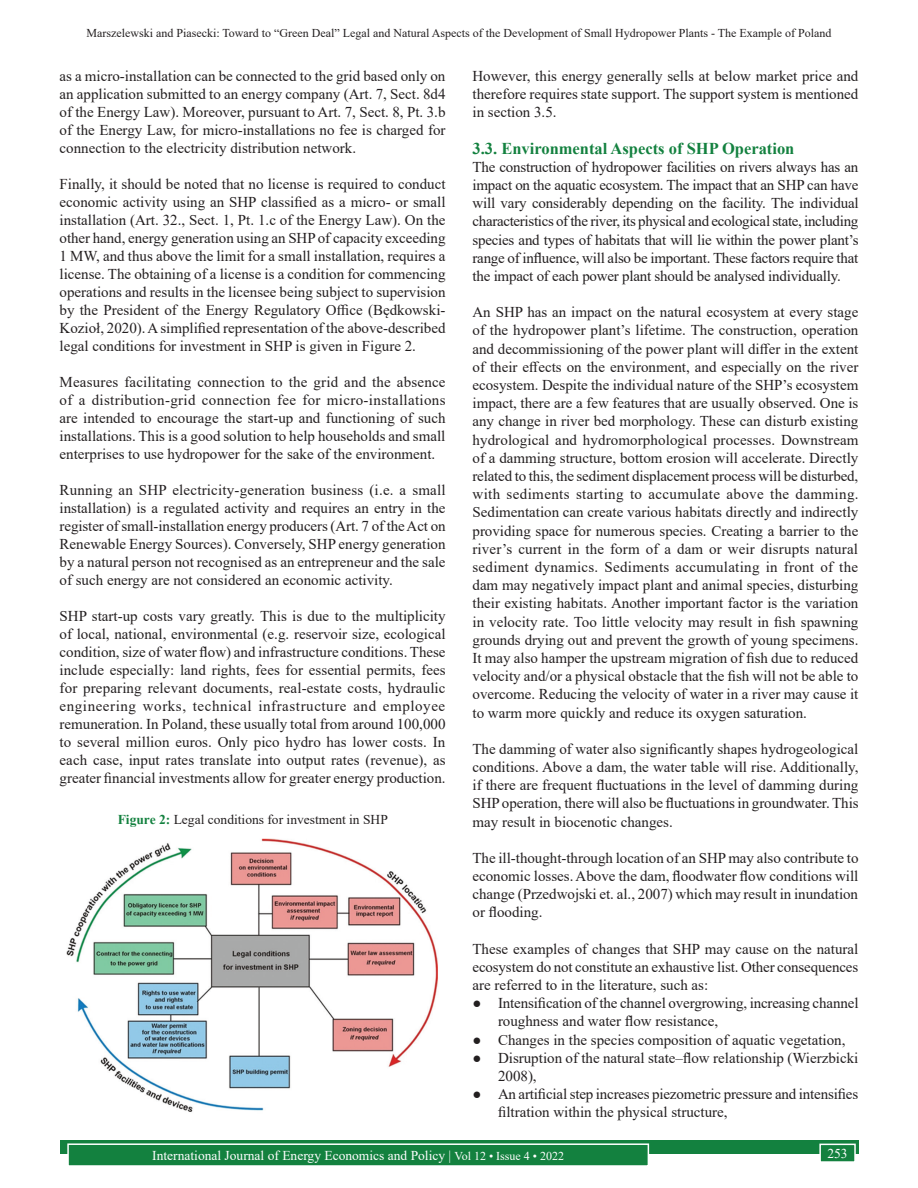
<style>
.page{position:relative;width:918px;height:1188px;background:#fff}
.page>*{position:absolute;margin:0;border:0;box-sizing:border-box;transform-origin:0 0}
.t1{font:700 16.5px "Times New Roman";color:#13813f}
.TX{font:15px/18.1px "Times New Roman";color:#231f20;text-align:justify}
.L{font:15px/18.1px "Times New Roman";color:#231f20}
.TX_No_AfterSpace{font:15px/18.1px "Times New Roman";color:#231f20;text-align:justify}
.t2{font:13.5px "Times New Roman";color:#fff}
.FGC{font:13.5px "Times New Roman";color:#231f20}
.t3{font:12px "Times New Roman";color:#231f20}
.s1{font-weight:700;color:#13813f}
.s2{font-family:"Arial"}
.s3{font-size:12px}
</style>
<div class="page">
<div style="left:60px;top:1140px;width:798px;height:13px;background:#13813f"></div>
<div style="left:68px;top:1144px;width:580px;height:22px;background:#13813f"></div>
<div style="left:67px;top:1143px;width:582px;height:24px;border:2px solid #fff"></div>
<div style="left:820px;top:1144px;width:35px;height:18px;background:#13813f"></div>
<div style="left:819px;top:1144px;width:37px;height:19px;border:2px solid #fff"></div>
<img style="left:66px;top:838px;width:372px;height:274px">
<p class="t3" style="left:86px;top:25px;width:747px">Marszelewski and Piasecki: Toward to “Green Deal” Legal and Natural Aspects of the Development of Small Hydropower Plants - The Example of Poland</p>
<p class="TX" style="left:60px;top:66px;width:387px">as a micro-installation can be connected to the grid based only on an application submitted to an energy company (Art. 7, Sect. 8d4 of the Energy Law). Moreover, pursuant to Art. 7, Sect. 8, Pt. 3.b of the Energy Law, for micro-installations no fee is charged for connection to the electricity distribution network.</p>
<p class="TX" style="left:60px;top:174px;width:388px">Finally, it should be noted that no license is required to conduct economic activity using an SHP classified as a micro- or small installation (Art. 32., Sect. 1, Pt. 1.c of the Energy Law). On the other hand, energy generation using an SHP of capacity exceeding 1 MW, and thus above the limit for a small installation, requires a license. The obtaining of a license is a condition for commencing operations and results in the licensee being subject to supervision by the President of the Energy Regulatory Office (Będkowski-Kozioł, 2020). Asimplified representation of the above-described legal conditions for investment in SHP is given in Figure 2.</p>
<p class="TX" style="left:60px;top:372px;width:388px">Measures facilitating connection to the grid and the absence of a distribution-grid connection fee for micro-installations are intended to encourage the start-up and functioning of such installations. This is a good solution to help households and small enterprises to use hydropower for the sake of the environment.</p>
<p class="TX" style="left:60px;top:480px;width:388px">Running an SHP electricity-generation business (i.e. a small installation) is a regulated activity and requires an entry in the register of small-installation energy producers (Art. 7 of the Act on Renewable Energy Sources). Conversely, SHP energy generation by a natural person not recognised as an entrepreneur and the sale of such energy are not considered an economic activity.</p>
<p class="TX" style="left:60px;top:606px;width:388px">SHP start-up costs vary greatly. This is due to the multiplicity of local, national, environmental (e.g. reservoir size, ecological condition, size of water flow) and infrastructure conditions. These include especially: land rights, fees for essential permits, fees for preparing relevant documents, real-estate costs, hydraulic engineering works, technical infrastructure and employee remuneration. In Poland, these usually total from around 100,000 to several million euros. Only pico hydro has lower costs. In each case, input rates translate into output rates (revenue), as greater financial investments allow for greater energy production.</p>
<p class="FGC" style="left:118px;top:810px;width:272px"><span class="s1">Figure 2:</span> Legal conditions for investment in SHP</p>
<p class="TX" style="left:472px;top:66px;width:387px">However, this energy generally sells at below market price and therefore requires state support. The support system is mentioned in section 3.5.</p>
<h2 class="t1" style="left:472px;top:136px;width:323px">3.3. Environmental Aspects of SHP Operation</h2>
<p class="TX" style="left:472px;top:157px;width:388px">The construction of hydropower facilities on rivers always has an impact on the aquatic ecosystem. The impact that an SHP can have will vary considerably depending on the facility. The individual characteristics of the river, its physical and ecological state, including species and types of habitats that will lie within the power plant’s range of influence, will also be important. These factors require that the impact of each power plant should be analysed individually.</p>
<p class="TX" style="left:472px;top:303px;width:388px">An SHP has an impact on the natural ecosystem at every stage of the hydropower plant’s lifetime. The construction, operation and decommissioning of the power plant will differ in the extent of their effects on the environment, and especially on the river ecosystem. Despite the individual nature of the SHP’s ecosystem impact, there are a few features that are usually observed. One is any change in river bed morphology. These can disturb existing hydrological and hydromorphological processes. Downstream of a damming structure, bottom erosion will accelerate. Directly related to this, the sediment displacement process will be disturbed, with sediments starting to accumulate above the damming.<br>Sedimentation can create various habitats directly and indirectly providing space for numerous species. Creating a barrier to the river’s current in the form of a dam or weir disrupts natural sediment dynamics. Sediments accumulating in front of the dam may negatively impact plant and animal species, disturbing their existing habitats. Another important factor is the variation in velocity rate. Too little velocity may result in fish spawning grounds drying out and prevent the growth of young specimens.<br>It may also hamper the upstream migration of fish due to reduced velocity and/or a physical obstacle that the fish will not be able to overcome. Reducing the velocity of water in a river may cause it to warm more quickly and reduce its oxygen saturation.</p>
<p class="TX" style="left:472px;top:739px;width:388px">The damming of water also significantly shapes hydrogeological conditions. Above a dam, the water table will rise. Additionally, if there are frequent fluctuations in the level of damming during SHP operation, there will also be fluctuations in groundwater. This may result in biocenotic changes.</p>
<p class="TX" style="left:472px;top:848px;width:388px">The ill-thought-through location of an SHP may also contribute to economic losses. Above the dam, floodwater flow conditions will change (Przedwojski et. al., 2007) which may result in inundation or flooding.</p>
<p class="TX_No_AfterSpace" style="left:472px;top:939px;width:387px">These examples of changes that SHP may cause on the natural ecosystem do not constitute an exhaustive list. Other consequences are referred to in the literature, such as:</p>
<p class="L" style="left:498px;top:994px;width:362px;text-indent:-26px"><span class="s2">●</span> Intensification of the channel overgrowing, increasing channel roughness and water flow resistance,</p>
<p class="L" style="left:472px;top:1030px;width:374px"><span class="s2">●</span> Changes in the species composition of aquatic vegetation,</p>
<p class="L" style="left:498px;top:1048px;width:362px;text-indent:-26px"><span class="s2">●</span> Disruption of the natural state–flow relationship (Wierzbicki<br>2008),</p>
<p class="L" style="left:498px;top:1085px;width:362px;text-indent:-26px"><span class="s2">●</span> An artificial step increases piezometric pressure and intensifies filtration within the physical structure,</p>
<p class="t2" style="left:152px;top:1146px;width:413px">International Journal of Energy Economics and Policy | <span class="s3">Vol 12 • Issue 4 • 2022</span></p>
<p class="t2" style="left:827px;top:1144px;width:22px">253</p>
</div>
